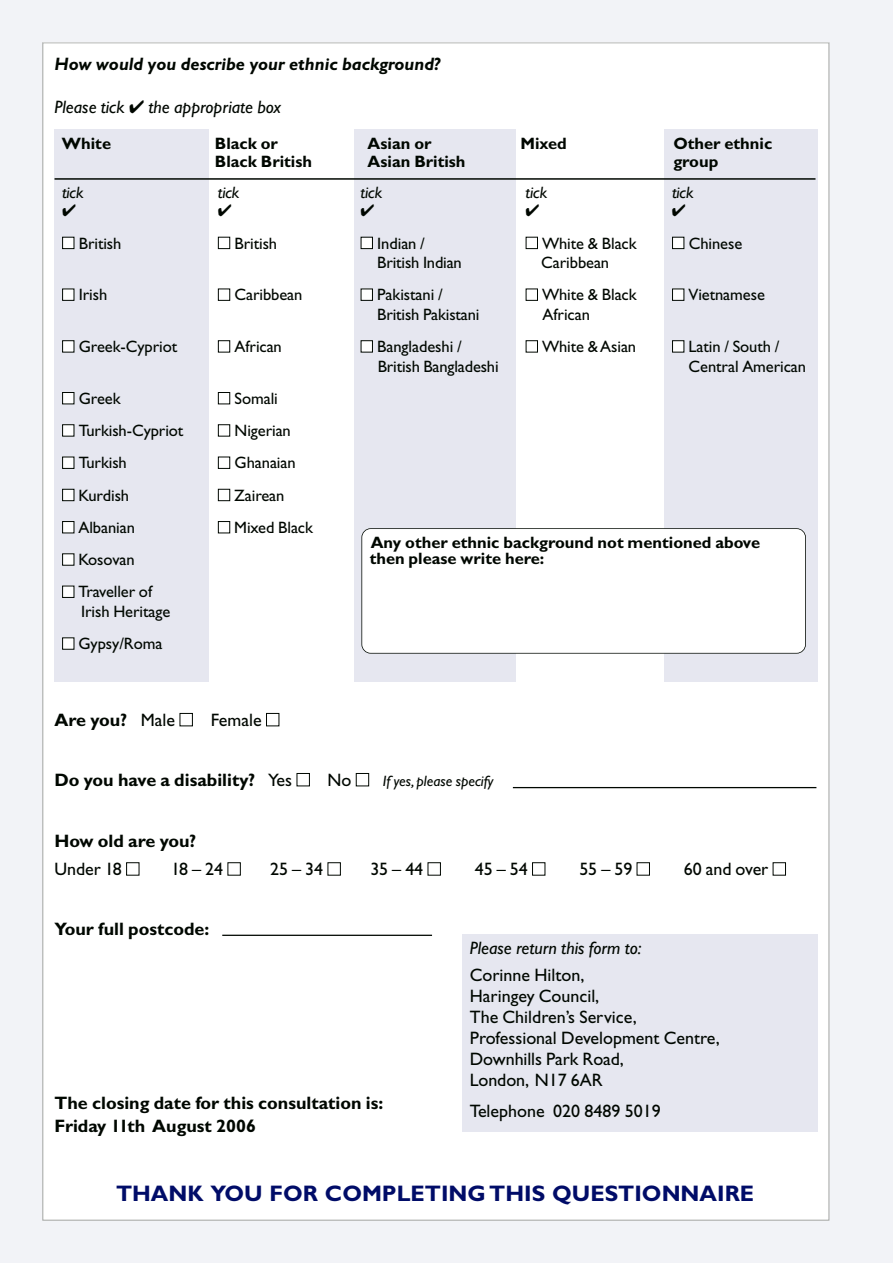
<style>
.page{position:relative;width:893px;height:1263px;background:#f2f3f7}
.page>*{position:absolute;margin:0;border:0;box-sizing:border-box;transform-origin:0 0}
.t1{font:700 22.5px "Gill Sans";color:#000c68}
.t2{font:18px/21px "Gill Sans";color:#000700}
.t3{font:700 18px/28px "Gill Sans";color:#000700}
.t4{font:italic 18px "Gill Sans";color:#000700}
.t5{font:italic 700 18px "Gill Sans";color:#000700}
.t6{font:16.5px/19.5px "Gill Sans";letter-spacing:-.005em;color:#000700}
.t7{font:700 16.5px/18px "Gill Sans";color:#000700}
.t8{font:italic 16.5px "Gill Sans";letter-spacing:-.005em;color:#000700}
.s1{color:#fff}
.s2{font-weight:700}
.s3{font-weight:400}
.s4{font-weight:400;font-style:italic;font-size:15px}
</style>
<div class="page">
<div style="left:43px;top:43px;width:786px;height:1177px;background:#fff"></div>
<div style="left:55px;top:129px;width:154px;height:552px;background:#e6e7f0"></div>
<div style="left:354px;top:129px;width:161px;height:552px;background:#e6e7f0"></div>
<div style="left:664px;top:129px;width:153px;height:552px;background:#e6e7f0"></div>
<div style="left:362px;top:529px;width:443px;height:124px;background:#fff;border-radius:9px"></div>
<div style="left:361px;top:528px;width:445px;height:126px;border:2px solid #000700;border-radius:9px"></div>
<hr style="left:55px;top:178px;width:760px;height:2px;background:#000700">
<div style="left:462px;top:934px;width:356px;height:197px;background:#e6e7f0"></div>
<hr style="left:513px;top:787px;width:303px;height:1px;background:#000700">
<hr style="left:222px;top:935px;width:210px;height:1px;background:#000700">
<p class="t5" style="left:55px;top:57px;width:387px">How would you describe your ethnic background?</p>
<p class="t4" style="left:55px;top:100px;width:228px">Please tick ✔ the appropriate box</p>
<p class="t7" style="left:62px;top:136px;width:51px">White</p>
<p class="t7" style="left:215px;top:136px;width:99px">Black or<br>Black British</p>
<p class="t7" style="left:368px;top:136px;width:99px">Asian or<br>Asian British</p>
<p class="t7" style="left:520px;top:136px;width:48px">Mixed</p>
<p class="t7" style="left:673px;top:136px;width:100px">Other ethnic group</p>
<p class="t8" style="left:62px;top:187px;width:23px">tick</p>
<p class="t8" style="left:218px;top:187px;width:23px">tick</p>
<p class="t8" style="left:360px;top:187px;width:23px">tick</p>
<p class="t8" style="left:526px;top:187px;width:23px">tick</p>
<p class="t8" style="left:672px;top:187px;width:23px">tick</p>
<p class="t6" style="left:62px;top:235px;width:61px"><span class="s1">■</span> British</p>
<p class="t6" style="left:218px;top:235px;width:61px"><span class="s1">■</span> British</p>
<p class="t6" style="left:360px;top:235px;width:66px"><span class="s1">■</span> Indian /</p>
<p class="t6" style="left:525px;top:235px;width:113px"><span class="s1">■</span> White &amp; Black</p>
<p class="t6" style="left:672px;top:235px;width:72px"><span class="s1">■</span> Chinese</p>
<p class="t6" style="left:377px;top:254px;width:86px">British Indian</p>
<p class="t6" style="left:541px;top:254px;width:69px">Caribbean</p>
<p class="t6" style="left:62px;top:287px;width:47px"><span class="s1">■</span> Irish</p>
<p class="t6" style="left:218px;top:287px;width:86px"><span class="s1">■</span> Caribbean</p>
<p class="t6" style="left:360px;top:287px;width:84px"><span class="s1">■</span> Pakistani /</p>
<p class="t6" style="left:525px;top:287px;width:113px"><span class="s1">■</span> White &amp; Black</p>
<p class="t6" style="left:672px;top:287px;width:94px"><span class="s1">■</span> Vietnamese</p>
<p class="t6" style="left:377px;top:306px;width:104px">British Pakistani</p>
<p class="t6" style="left:543px;top:306px;width:49px">African</p>
<p class="t6" style="left:62px;top:338px;width:117px"><span class="s1">■</span> Greek-Cypriot</p>
<p class="t6" style="left:218px;top:338px;width:66px"><span class="s1">■</span> African</p>
<p class="t6" style="left:360px;top:338px;width:103px"><span class="s1">■</span> Bangladeshi /</p>
<p class="t6" style="left:525px;top:338px;width:112px"><span class="s1">■</span> White &amp; Asian</p>
<p class="t6" style="left:672px;top:338px;width:109px"><span class="s1">■</span> Latin / South /</p>
<p class="t6" style="left:378px;top:358px;width:122px">British Bangladeshi</p>
<p class="t6" style="left:689px;top:358px;width:119px">Central American</p>
<p class="t6" style="left:62px;top:390px;width:60px"><span class="s1">■</span> Greek</p>
<p class="t6" style="left:218px;top:390px;width:62px"><span class="s1">■</span> Somali</p>
<p class="t6" style="left:62px;top:422px;width:123px"><span class="s1">■</span> Turkish-Cypriot</p>
<p class="t6" style="left:218px;top:422px;width:75px"><span class="s1">■</span> Nigerian</p>
<p class="t6" style="left:62px;top:455px;width:66px"><span class="s1">■</span> Turkish</p>
<p class="t6" style="left:218px;top:455px;width:79px"><span class="s1">■</span> Ghanaian</p>
<p class="t6" style="left:62px;top:487px;width:69px"><span class="s1">■</span> Kurdish</p>
<p class="t6" style="left:218px;top:487px;width:68px"><span class="s1">■</span> Zairean</p>
<p class="t6" style="left:62px;top:519px;width:75px"><span class="s1">■</span> Albanian</p>
<p class="t6" style="left:218px;top:519px;width:97px"><span class="s1">■</span> Mixed Black</p>
<p class="t6" style="left:62px;top:551px;width:74px"><span class="s1">■</span> Kosovan</p>
<p class="t6" style="left:81px;top:584px;width:91px;text-indent:-19px"><span class="s1">■</span> Traveller of<br>Irish Heritage</p>
<p class="t6" style="left:62px;top:635px;width:102px"><span class="s1">■</span> Gypsy/Roma</p>
<p class="t7" style="left:370px;top:535px;width:392px;line-height:16.5px">Any other ethnic background not mentioned above then please write here:</p>
<p class="t2" style="left:55px;top:711px;width:227px"><span class="s2">Are you?</span> Male <span class="s1">■</span> Female <span class="s1">■</span></p>
<p class="t3" style="left:55px;top:767px;width:440px">Do you have a disability? <span class="s3">Yes</span> <span class="s1">■</span> <span class="s3">No</span> <span class="s1">■</span> <span class="s4">If yes,please specify</span></p>
<p class="t3" style="left:55px;top:829px;width:143px">How old are you?<br><span class="s3">Under 18</span> <span class="s1">■</span></p>
<p class="t2" style="left:171px;top:860px;width:71px">18 – 24 <span class="s1">■</span></p>
<p class="t2" style="left:270px;top:860px;width:72px">25 – 34 <span class="s1">■</span></p>
<p class="t2" style="left:370px;top:860px;width:72px">35 – 44 <span class="s1">■</span></p>
<p class="t2" style="left:475px;top:860px;width:72px">45 – 54 <span class="s1">■</span></p>
<p class="t2" style="left:579px;top:860px;width:72px">55 – 59 <span class="s1">■</span></p>
<p class="t2" style="left:684px;top:860px;width:104px">60 and over <span class="s1">■</span></p>
<p class="t3" style="left:55px;top:916px;width:156px">Your full postcode:</p>
<p class="t3" style="left:55px;top:1094px;width:330px;line-height:22.5px">The closing date for this consultation is:<br>Friday 11th August 2006</p>
<p class="t4" style="left:470px;top:941px;width:173px">Please return this form to:</p>
<p class="t2" style="left:470px;top:966px;width:252px">Corinne Hilton,<br>Haringey Council,<br>The Children’s Service,<br>Professional Development Centre,<br>Downhills Park Road,<br>London, N17 6AR</p>
<p class="t2" style="left:470px;top:1102px;width:192px">Telephone 020 8489 5019</p>
<h1 class="t1" style="left:116px;top:1185px;width:640px">THANK YOU FOR COMPLETING THIS QUESTIONNAIRE</h1>
</div>
